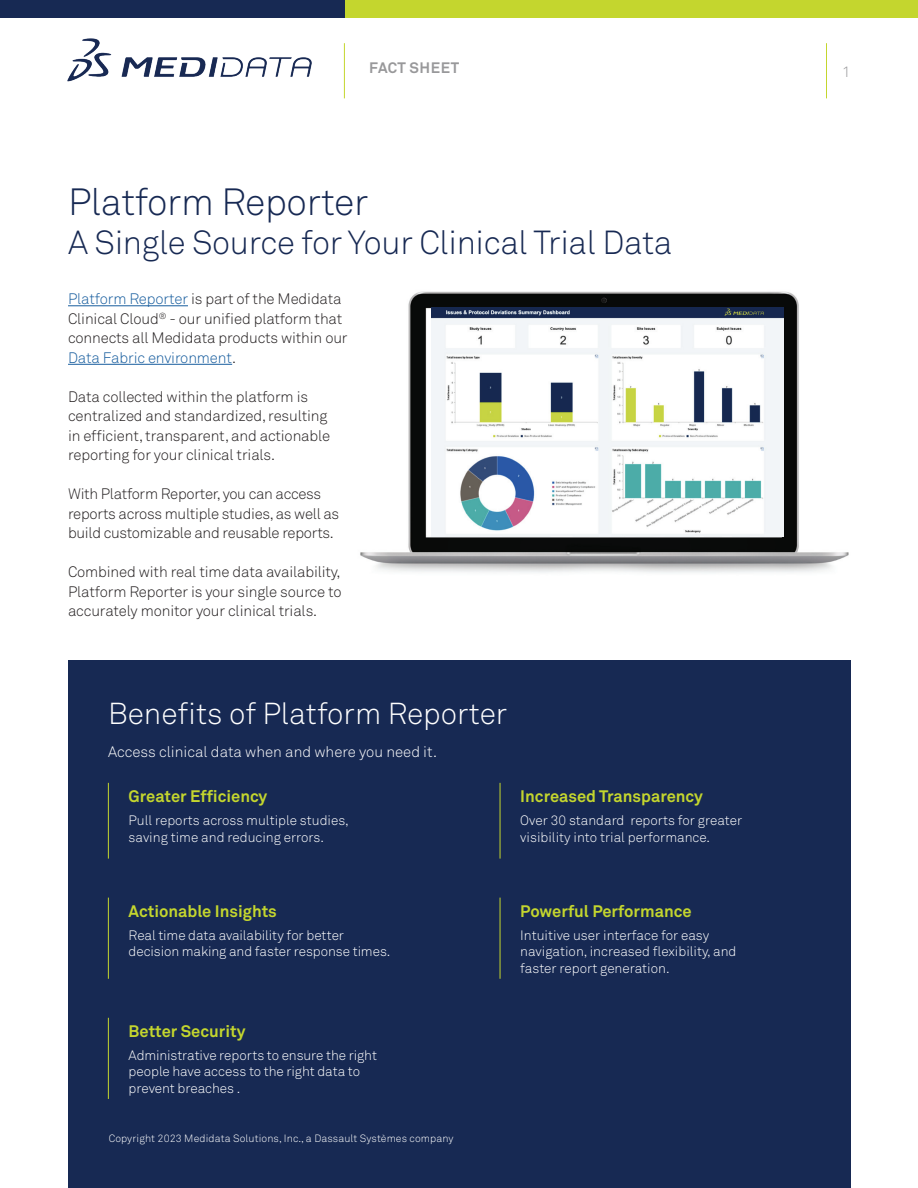
<style>
.page{position:relative;width:918px;height:1188px;background:#fff}
.page>*{position:absolute;margin:0;border:0;box-sizing:border-box;transform-origin:0 0}
.t1{font:300 37.5px "Akkurat Std";letter-spacing:-.01em;color:#172953}
.t2{font:300 33px "Akkurat Std";letter-spacing:-.01em;color:#172953}
.t3{font:300 30px "Akkurat Std";color:#fff}
.t4{font:700 16.5px "Akkurat Std";color:#c4d62e}
.t5{font:300 15px/19.5px "Akkurat Std";letter-spacing:-.01em;color:#231f20}
.t6{font:300 15px "Akkurat Std";color:#fff}
.t7{font:700 15px "Akkurat Std";letter-spacing:.035em;color:#98989a}
.t8{font:300 15px "Akkurat Std";color:#98989a}
.t9{font:300 13.5px/16.5px "Akkurat Std";color:#fff}
.t10{font:300 10.5px "Akkurat Std";letter-spacing:.01em;color:#fff}
.s1{color:#175d9e}
</style>
<div class="page">
<div style="left:345px;top:0;width:573px;height:17px;background:#c4d62e"></div>
<div style="left:0;top:0;width:345px;height:17px;background:#172953"></div>
<hr style="left:826px;top:43px;width:1px;height:55px;background:#c4d62e">
<hr style="left:344px;top:43px;width:1px;height:55px;background:#c4d62e">
<img style="left:67px;top:38px;width:245px;height:44px">
<hr style="left:68px;top:305px;width:120px;height:1px;background:#175d9e">
<hr style="left:68px;top:364px;width:164px;height:1px;background:#175d9e">
<div style="left:68px;top:661px;width:782px;height:527px;background:#172953"></div>
<img style="left:360px;top:291px;width:489px;height:282px">
<img style="left:432px;top:308px;width:351px;height:228px">
<hr style="left:108px;top:783px;width:1px;height:76px;background:#c4d62e">
<hr style="left:500px;top:783px;width:1px;height:76px;background:#c4d62e">
<hr style="left:108px;top:898px;width:1px;height:81px;background:#c4d62e">
<hr style="left:500px;top:898px;width:1px;height:81px;background:#c4d62e">
<hr style="left:108px;top:1018px;width:1px;height:81px;background:#c4d62e">
<p class="t7" style="left:369px;top:58px;width:91px">FACT SHEET</p>
<p class="t8" style="left:842px;top:63px;width:10px">1</p>
<h1 class="t1" style="left:68px;top:180px;width:302px">Platform Reporter</h1>
<h2 class="t2" style="left:68px;top:223px;width:606px">A Single Source for Your Clinical Trial Data</h2>
<p class="t5" style="left:68px;top:289px;width:281px"><span class="s1">Platform Reporter</span> is part of the Medidata Clinical Cloud<sup>®</sup> - our unified platform that connects all Medidata products within our <span class="s1">Data Fabric environment</span>.</p>
<p class="t5" style="left:68px;top:387px;width:264px">Data collected within the platform is centralized and standardized, resulting in efficient, transparent, and actionable reporting for your clinical trials.</p>
<p class="t5" style="left:68px;top:484px;width:273px">With Platform Reporter, you can access reports across multiple studies, as well as build customizable and reusable reports.</p>
<p class="t5" style="left:68px;top:562px;width:275px;text-align:justify">Combined with real time data availability, Platform Reporter is your single source to accurately monitor your clinical trials.</p>
<h3 class="t3" style="left:108px;top:696px;width:401px">Benefits of Platform Reporter</h3>
<p class="t6" style="left:108px;top:743px;width:331px">Access clinical data when and where you need it.</p>
<p class="t4" style="left:129px;top:786px;width:140px">Greater Efficiency</p>
<p class="t9" style="left:129px;top:812px;width:222px">Pull reports across multiple studies, saving time and reducing errors.</p>
<p class="t4" style="left:520px;top:786px;width:184px">Increased Transparency</p>
<p class="t9" style="left:520px;top:812px;width:223px">Over 30 standard reports for greater visibility into trial performance.</p>
<p class="t4" style="left:129px;top:901px;width:150px">Actionable Insights</p>
<p class="t9" style="left:129px;top:927px;width:263px">Real time data availability for better decision making and faster response times.</p>
<p class="t4" style="left:129px;top:1021px;width:118px">Better Security</p>
<p class="t9" style="left:129px;top:1047px;width:250px">Administrative reports to ensure the right people have access to the right data to prevent breaches .</p>
<p class="t10" style="left:109px;top:1132px;width:346px">Copyright 2023 Medidata Solutions, Inc., a Dassault Systèmes company</p>
<p class="t4" style="left:520px;top:901px;width:173px">Powerful Performance</p>
<p class="t9" style="left:520px;top:927px;width:218px">Intuitive user interface for easy navigation, increased flexibility, and faster report generation.</p>
</div>
